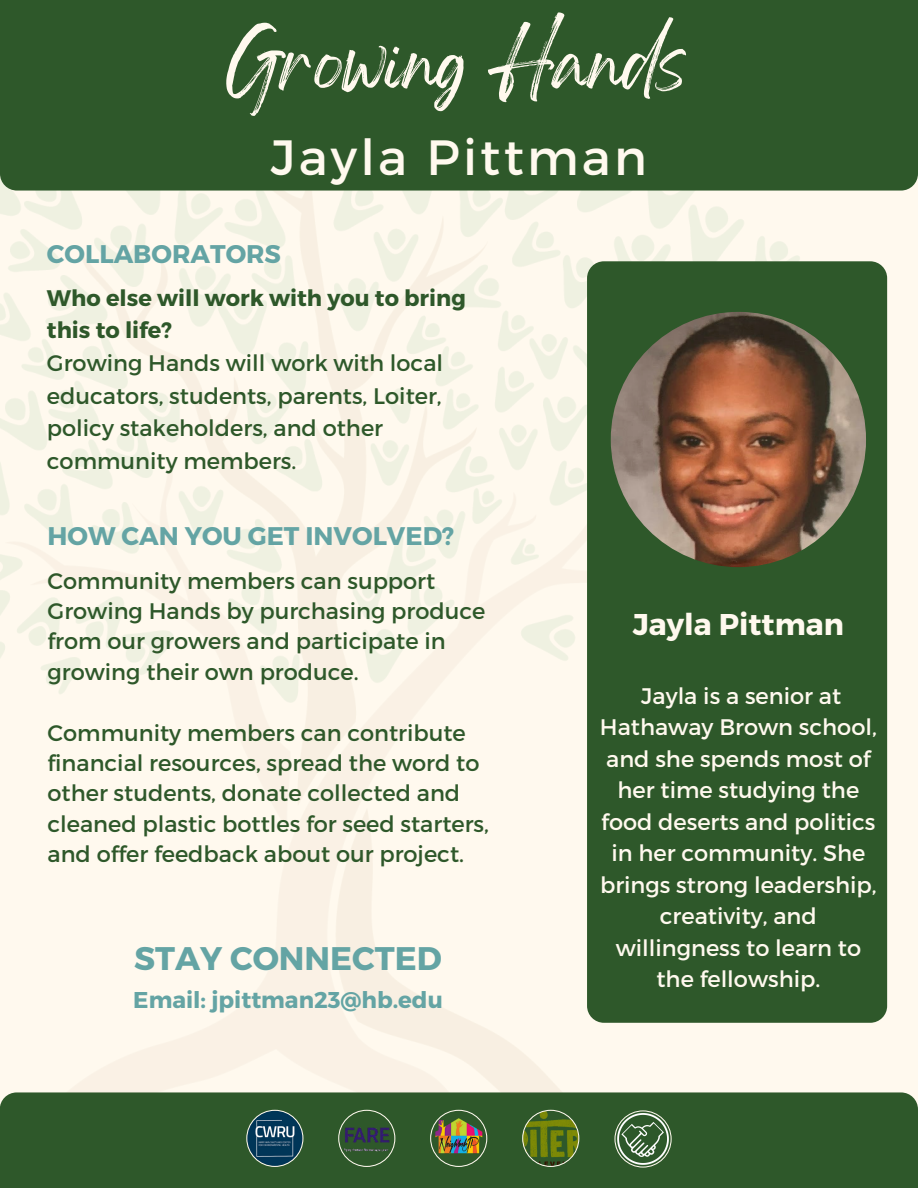
<style>
.page{position:relative;width:918px;height:1188px;background:#fff9ee}
.page>*{position:absolute;margin:0;border:0;box-sizing:border-box;transform-origin:0 0}
.t1{font:55.2px "Gellatio";color:#fff9ee}
.t2{font:49.5px "Montserrat";letter-spacing:.065em;color:#fff9ee}
.t3{font:700 32.7px "Montserrat";color:#64a4a4}
.t4{font:700 30px "Montserrat";color:#fff9ee}
.t5{font:700 25.5px "Montserrat";color:#64a4a4}
.t6{font:700 22.8px "Montserrat";color:#64a4a4}
.t7{font:22.5px/30.3px "Montserrat";color:#2e582a}
.t8{font:22.5px/31.5px "Montserrat";color:#fff9ee;text-align:center}
.t9{font:700 22.5px/32.7px "Montserrat";color:#2e582a}
</style>
<div class="page">
<div style="left:587px;top:261px;width:300px;height:762px;background:#2e582a;border-radius:17px"></div>
<div style="left:0;top:1092px;width:918px;height:96px;background:#2e582a"></div>
<img style="left:611px;top:312px;width:255px;height:255px;border-radius:50%">
<div style="left:0;top:0;width:918px;height:191px;background:#2e582a"></div>
<svg style="left:246px;top:1110px;width:57px;height:57px;background:#2e5863"></svg>
<svg style="left:522px;top:1110px;width:57px;height:57px;background:#577226"></svg>
<svg style="left:338px;top:1110px;width:57px;height:57px;background:#3b5a3d"></svg>
<svg style="left:430px;top:1110px;width:57px;height:57px;background:#636e44"></svg>
<svg style="left:614px;top:1110px;width:58px;height:58px;background:#5c7d58"></svg>
<p class="t1" style="left:226px;top:50px;width:462px">Growing Hands</p>
<p class="t2" style="left:271px;top:125px;width:378px">Jayla Pittman</p>
<p class="t5" style="left:47px;top:237px;width:236px">COLLABORATORS</p>
<p class="t9" style="left:47px;top:280px;width:420px">Who else will work with you to bring this to life?</p>
<p class="t7" style="left:47px;top:345px;width:398px;line-height:32.7px">Growing Hands will work with local educators, students, parents, Loiter, policy stakeholders, and other community members.</p>
<p class="t5" style="left:48px;top:519px;width:408px">HOW CAN YOU GET INVOLVED?</p>
<p class="t7" style="left:48px;top:564px;width:439px">Community members can support<br>Growing Hands by purchasing produce from our growers and participate in growing their own produce.</p>
<p class="t7" style="left:48px;top:716px;width:443px">Community members can contribute financial resources, spread the word to other students, donate collected and cleaned plastic bottles for seed starters, and offer feedback about our project.</p>
<p class="t3" style="left:134px;top:937px;width:309px">STAY CONNECTED</p>
<p class="t6" style="left:133px;top:985px;width:311px">Email: jpittman23@hb.edu</p>
<p class="t4" style="left:633px;top:605px;width:213px">Jayla Pittman</p>
<p class="t8" style="left:600px;top:679px;width:278px">Jayla is a senior at<br>Hathaway Brown school, and she spends most of her time studying the food deserts and politics in her community. She brings strong leadership, creativity, and willingness to learn to the fellowship.</p>
</div>
